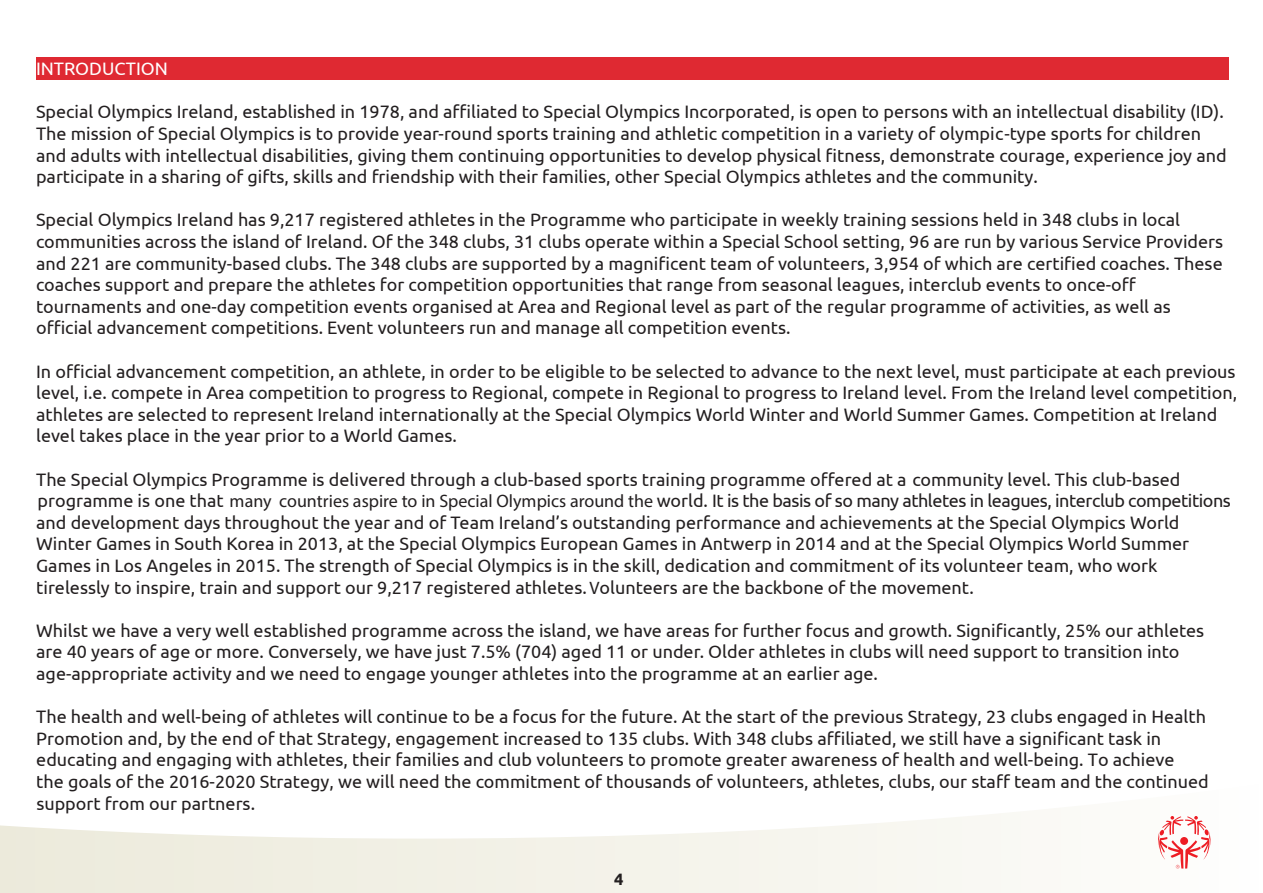
<style>
.page{position:relative;width:1263px;height:893px;background:#fff}
.page>*{position:absolute;margin:0;border:0;box-sizing:border-box;transform-origin:0 0}
.t1{font:18px/21.6px "Ubuntu";color:#231f20}
.t2{font:18px "Ubuntu";color:#fff}
.t3{font:18px "Myriad Pro";color:#231f20}
.t4{font:700 16.5px "Ubuntu";color:#231f20}
.s1{font-family:"Myriad Pro"}
</style>
<div class="page">
<div style="left:37px;top:57px;width:1192px;height:23px;background:#df2932"></div>
<svg style="left:0;top:812px;width:1021px;height:81px"></svg>
<svg style="left:1158px;top:816px;width:53px;height:53px"></svg>
<p class="t2" style="left:36px;top:58px;width:134px">INTRODUCTION</p>
<p class="t1" style="left:36px;top:101px;width:1192px">Special Olympics Ireland, established in 1978, and affiliated to Special Olympics Incorporated, is open to persons with an intellectual disability (ID).<br>The mission of Special Olympics is to provide year-round sports training and athletic competition in a variety of olympic-type sports for children and adults with intellectual disabilities, giving them continuing opportunities to develop physical fitness, demonstrate courage, experience joy and participate in a sharing of gifts, skills and friendship with their families, other Special Olympics athletes and the community.</p>
<p class="t1" style="left:36px;top:209px;width:1189px">Special Olympics Ireland has 9,217 registered athletes in the Programme who participate in weekly training sessions held in 348 clubs in local communities across the island of Ireland. Of the 348 clubs, 31 clubs operate within a Special School setting, 96 are run by various Service Providers and 221 are community-based clubs. The 348 clubs are supported by a magnificent team of volunteers, 3,954 of which are certified coaches. These coaches support and prepare the athletes for competition opportunities that range from seasonal leagues, interclub events to once-off tournaments and one-day competition events organised at Area and Regional level as part of the regular programme of activities, as well as official advancement competitions. Event volunteers run and manage all competition events.</p>
<p class="t1" style="left:36px;top:360px;width:1202px">In official advancement competition, an athlete, in order to be eligible to be selected to advance to the next level, must participate at each previous level, i.e. compete in Area competition to progress to Regional, compete in Regional to progress to Ireland level. From the Ireland level competition, athletes are selected to represent Ireland internationally at the Special Olympics World Winter and World Summer Games. Competition at Ireland level takes place in the year prior to a World Games.</p>
<p class="t1" style="left:36px;top:468px;width:1196px">The Special Olympics Programme is delivered through a club-based sports training programme offered at a community level. This club-based programme is one that <span class="s1">many countries aspire to in Special Olympics around the</span> world. It is the basis of so many athletes in leagues, interclub competitions and development days throughout the year and of Team Ireland’s outstanding performance and achievements at the Special Olympics World Winter Games in South Korea in 2013, at the Special Olympics European Games in Antwerp in 2014 and at the Special Olympics World Summer Games in Los Angeles in 2015. The strength of Special Olympics is in the skill, dedication and commitment of its volunteer team, who work tirelessly to inspire, train and support our 9,217 registered athletes. olunteers are the backbone of the movement.</p>
<p class="t1" style="left:36px;top:619px;width:1169px">Whilst we have a very well established programme across the island, we have areas for further focus and growth. Significantly, 25% our athletes are 40 years of age or more. Conversely, we have just 7.5% (704) aged 11 or under. Older athletes in clubs will need support to transition into age-appropriate activity and we need to engage younger athletes into the programme at an earlier age.</p>
<p class="t1" style="left:36px;top:705px;width:1174px">The health and well-being of athletes will continue to be a focus for the future. At the start of the previous Strategy, 23 clubs engaged in Health Promotion and, by the end of that Strategy, engagement increased to 135 clubs. With 348 clubs affiliated, we still have a significant task in educating and engaging with athletes, their families and club volunteers to promote greater awareness of health and well-being. To achieve<br>the goals of the 2016-2020 Strategy, we will need the commitment of thousands of volunteers, athletes, clubs, our staff team and the continued support from our partners.</p>
<p class="t3" style="left:589px;top:576px;width:12px">V</p>
<p class="t4" style="left:614px;top:869px;width:11px">4</p>
</div>
